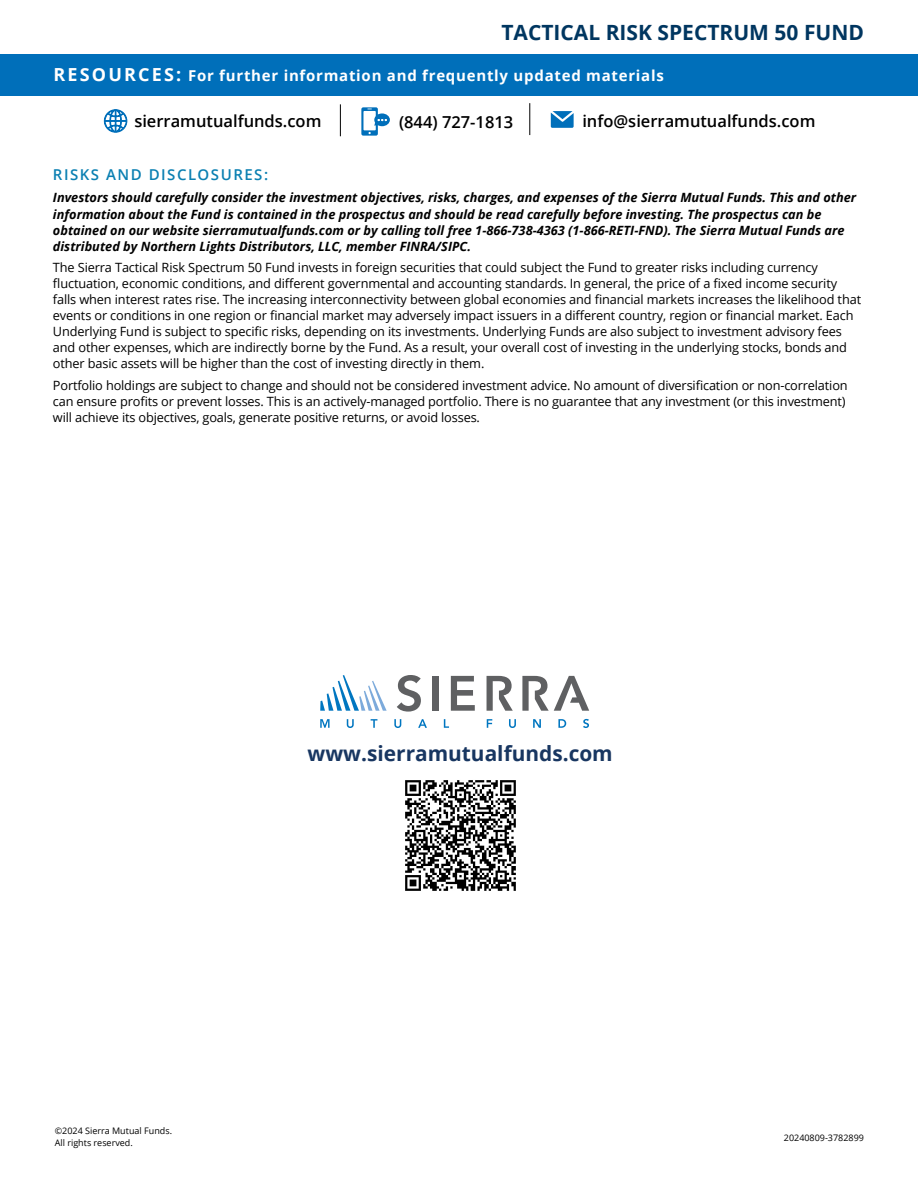
<style>
.page{position:relative;width:918px;height:1188px;background:#fff}
.page>*{position:absolute;margin:0;border:0;box-sizing:border-box;transform-origin:0 0}
.t1{font:700 21px "Open Sans";color:#003660}
.t2{font:700 20.85px "Open Sans";color:#183661}
.t3{font:600 16.5px "Open Sans";color:#000}
.t4{font:700 15px "Open Sans";letter-spacing:.05em;color:#fff}
.t5{font:600 15px "Open Sans";letter-spacing:.1em;color:#0b80b2}
.t6{font:12.75px/16px "Open Sans";letter-spacing:-.01em;color:#000}
.t7{font:italic 700 12.75px/16px "Open Sans";color:#000}
.t8{font:9px/12px "Open Sans";color:#000}
.s1{font-size:18px}
</style>
<div class="page">
<div style="left:0;top:54px;width:918px;height:42px;background:#006fba"></div>
<svg style="left:104px;top:109px;width:23px;height:24px"></svg>
<svg style="left:361px;top:107px;width:29px;height:29px"></svg>
<svg style="left:551px;top:111px;width:23px;height:17px"></svg>
<hr style="left:340px;top:104px;width:1px;height:32px;background:#000">
<hr style="left:530px;top:103px;width:1px;height:32px;background:#000">
<svg style="left:320px;top:675px;width:67px;height:36px"></svg>
<svg style="left:397px;top:675px;width:24px;height:37px"></svg>
<div style="left:432px;top:676px;width:6px;height:35px;background:#5f6062"></div>
<svg style="left:487px;top:676px;width:26px;height:35px"></svg>
<svg style="left:451px;top:676px;width:24px;height:35px"></svg>
<svg style="left:522px;top:676px;width:67px;height:35px"></svg>
<svg style="left:320px;top:719px;width:10px;height:9px"></svg>
<svg style="left:347px;top:719px;width:7px;height:9px"></svg>
<svg style="left:371px;top:719px;width:6px;height:9px"></svg>
<svg style="left:394px;top:719px;width:7px;height:9px"></svg>
<svg style="left:418px;top:719px;width:9px;height:9px"></svg>
<svg style="left:444px;top:719px;width:5px;height:9px"></svg>
<svg style="left:487px;top:719px;width:5px;height:9px"></svg>
<svg style="left:509px;top:719px;width:7px;height:9px"></svg>
<svg style="left:533px;top:719px;width:8px;height:9px"></svg>
<svg style="left:558px;top:719px;width:8px;height:9px"></svg>
<svg style="left:583px;top:719px;width:6px;height:9px"></svg>
<img style="left:405px;top:780px;width:111px;height:111px">
<h1 class="t1" style="left:501px;top:18px;width:364px">TACTICAL RISK SPECTRUM 50 FUND</h1>
<p class="t4" style="left:54px;top:65px;width:612px"><span class="s1">RESOURCES:</span> For further information and frequently updated materials</p>
<p class="t3" style="left:134px;top:110px;width:189px">sierramutualfunds.com</p>
<p class="t3" style="left:399px;top:111px;width:116px">(844) 727-1813</p>
<p class="t3" style="left:582px;top:110px;width:235px">info@sierramutualfunds.com</p>
<p class="t5" style="left:53px;top:164px;width:217px">RISKS AND DISCLOSURES:</p>
<p class="t7" style="left:53px;top:190px;width:805px">Investors should carefully consider the investment objectives, risks, charges, and expenses of the Sierra Mutual Funds. This and other information about the Fund is contained in the prospectus and should be read carefully before investing. The prospectus can be obtained on our website sierramutualfunds.com or by calling toll free 1-866-738-4363 (1-866-RETI-FND). The Sierra Mutual Funds are distributed by Northern Lights Distributors, LLC, member FINRA/SIPC.</p>
<p class="t6" style="left:53px;top:259px;width:810px">The Sierra Tactical Risk Spectrum 50 Fund invests in foreign securities that could subject the Fund to greater risks including currency fluctuation, economic conditions, and different governmental and accounting standards. In general, the price of a fixed income security falls when interest rates rise. The increasing interconnectivity between global economies and financial markets increases the likelihood that events or conditions in one region or financial market may adversely impact issuers in a different country, region or financial market. Each Underlying Fund is subject to specific risks, depending on its investments. Underlying Funds are also subject to investment advisory fees and other expenses, which are indirectly borne by the Fund. As a result, your overall cost of investing in the underlying stocks, bonds and other basic assets will be higher than the cost of investing directly in them.</p>
<p class="t6" style="left:53px;top:377px;width:796px">Portfolio holdings are subject to change and should not be considered investment advice. No amount of diversification or non-correlation can ensure profits or prevent losses. This is an actively-managed portfolio. There is no guarantee that any investment (or this investment) will achieve its objectives, goals, generate positive returns, or avoid losses.</p>
<h2 class="t2" style="left:308px;top:739px;width:307px">www.sierramutualfunds.com</h2>
<p class="t8" style="left:55px;top:1124px;width:119px">©2024 Sierra Mutual Funds.<br>All rights reserved.</p>
<p class="t8" style="left:784px;top:1131px;width:82px">20240809-3782899</p>
</div>
